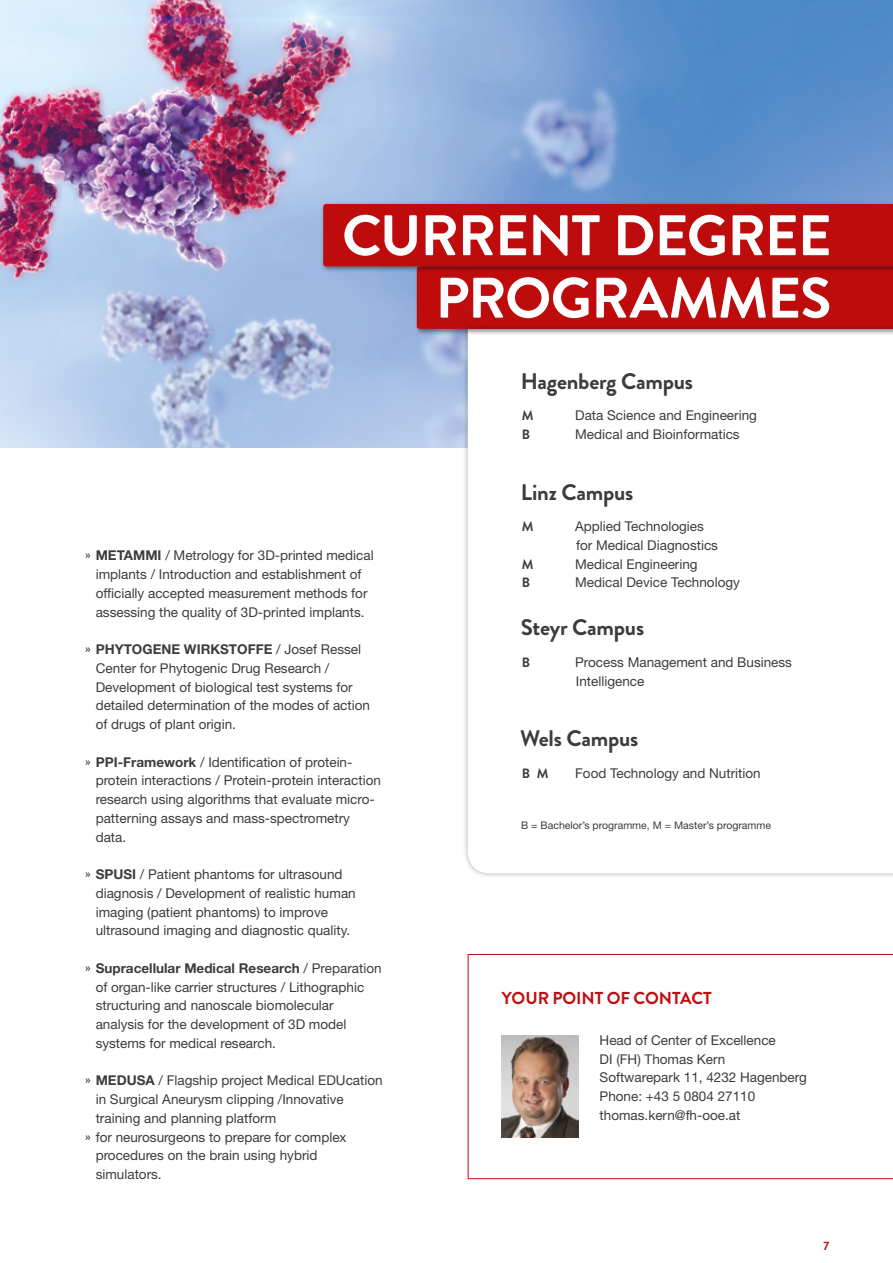
<style>
.page{position:relative;width:893px;height:1263px;background:#fff}
.page>*{position:absolute;margin:0;border:0;box-sizing:border-box;transform-origin:0 0}
.t1{font:700 57px "Brandon Grotesque";letter-spacing:-.02em;color:#fff}
.t2{font:700 22.5px "Brandon Grotesque";letter-spacing:-.01em;color:#3c3c3b}
.t3{font:700 17.25px "Brandon Grotesque";letter-spacing:-.005em;color:#c00d0e}
.t4{font:13.5px/18.8px "Helvetica Neue LT Std";color:#3c3c3b}
.t5{font:700 13.5px "Brandon Grotesque";color:#3c3c3b}
.t6{font:700 12px "Brandon Grotesque";color:#c00d0e}
.t7{font:10.5px "Helvetica Neue LT Std";color:#3c3c3b}
.s1{font-family:"Brandon Grotesque"}
.s2{font-weight:700}
</style>
<div class="page">
<img style="left:0;top:0;width:893px;height:448px">
<svg style="left:468px;top:954px;width:425px;height:225px"></svg>
<img style="left:502px;top:1035px;width:76px;height:102px">
<div style="left:462px;top:323px;width:431px;height:556px;background:#000;opacity:.31"></div>
<svg style="left:468px;top:335px;width:425px;height:538px"></svg>
<div style="left:414px;top:264px;width:479px;height:71px;background:#000;opacity:.45"></div>
<div style="left:320px;top:201px;width:573px;height:72px;background:#000;opacity:.45"></div>
<svg style="left:323px;top:204px;width:570px;height:125px;background:#b8191e"></svg>
<h1 class="t1" style="left:342px;top:196px;width:491px">CURRENT DEGREE</h1>
<h1 class="t1" style="left:435px;top:258px;width:398px">PROGRAMMES</h1>
<p class="t4" style="left:85px;top:546px;width:290px;text-align:center"><span class="s1">»</span> <span class="s2">METAMMI</span> / Metrology for 3D-printed medical implants / Introduction and establishment of officially accepted measurement methods for assessing the quality of 3D-printed implants.</p>
<p class="t4" style="left:96px;top:640px;width:276px;text-indent:-11px"><span class="s1">»</span> <span class="s2">PHYTOGENE WIRKSTOFFE</span> / Josef Ressel Center for Phytogenic Drug Research / Development of biological test systems for detailed determination of the modes of action of drugs of plant origin.</p>
<p class="t4" style="left:96px;top:752px;width:287px;text-indent:-11px"><span class="s1">»</span> <span class="s2">PPI-Framework</span> / Identification of protein&shy;protein interactions / Protein-protein interaction research using algorithms that evaluate micro&shy;patterning assays and mass-spectrometry data.</p>
<p class="t4" style="left:96px;top:865px;width:262px;text-indent:-11px"><span class="s1">»</span> <span class="s2">SPUSI</span> / Patient phantoms for ultrasound diagnosis / Development of realistic human imaging (patient phantoms) to improve ultrasound imaging and diagnostic quality.</p>
<p class="t4" style="left:96px;top:958px;width:287px;text-indent:-11px"><span class="s1">»</span> <span class="s2">Supracellular Medical Research</span> / Preparation of organ-like carrier structures / Lithographic structuring and nanoscale biomolecular analysis for the development of 3D model systems for medical research.</p>
<p class="t4" style="left:85px;top:1071px;width:299px"><span class="s1">»</span> <span class="s2">MEDUSA</span> / Flagship project Medical EDUcation</p>
<p class="t4" style="left:96px;top:1090px;width:250px">in Surgical Aneurysm clipping /Innovative</p>
<p class="t4" style="left:96px;top:1108px;width:182px">training and planning platform</p>
<p class="t4" style="left:85px;top:1127px;width:263px"><span class="s1">»</span> for neurosurgeons to prepare for complex</p>
<p class="t4" style="left:96px;top:1146px;width:223px">procedures on the brain using hybrid</p>
<p class="t4" style="left:96px;top:1165px;width:68px">simulators.</p>
<h2 class="t2" style="left:521px;top:365px;width:174px">Hagenberg Campus</h2>
<p class="t5" style="left:522px;top:406px;width:13px">M</p>
<p class="t4" style="left:575px;top:406px;width:183px">Data Science and Engineering</p>
<p class="t5" style="left:522px;top:425px;width:10px">B</p>
<p class="t4" style="left:575px;top:424px;width:166px">Medical and Bioinformatics</p>
<h2 class="t2" style="left:521px;top:476px;width:114px">Linz Campus</h2>
<p class="t5" style="left:522px;top:517px;width:13px">M</p>
<p class="t4" style="left:575px;top:517px;width:144px">Applied Technologies for Medical Diagnostics</p>
<p class="t5" style="left:522px;top:554px;width:13px">M</p>
<p class="t4" style="left:575px;top:554px;width:124px">Medical Engineering</p>
<p class="t5" style="left:522px;top:573px;width:10px">B</p>
<p class="t4" style="left:575px;top:573px;width:166px">Medical Device Technology</p>
<h2 class="t2" style="left:521px;top:612px;width:125px">Steyr Campus</h2>
<p class="t5" style="left:522px;top:653px;width:10px">B</p>
<p class="t4" style="left:575px;top:652px;width:218px">Process Management and Business<br>Intelligence</p>
<h2 class="t2" style="left:520px;top:723px;width:120px">Wels Campus</h2>
<p class="t5" style="left:522px;top:764px;width:28px">B M</p>
<p class="t4" style="left:575px;top:763px;width:187px">Food Technology and Nutrition</p>
<p class="t7" style="left:521px;top:819px;width:251px">B = Bachelor’s programme, M = Master’s programme</p>
<p class="t3" style="left:502px;top:986px;width:211px">YOUR POINT OF CONTACT</p>
<p class="t4" style="left:600px;top:1030px;width:209px">Head of Center of Excellence<br>DI (FH) Thomas Kern<br>Softwarepark 11, 4232 Hagenberg<br>Phone: +43 5 0804 27110 thomas.kern@fh-ooe.at</p>
<p class="t6" style="left:823px;top:1237px;width:7px">7</p>
</div>
